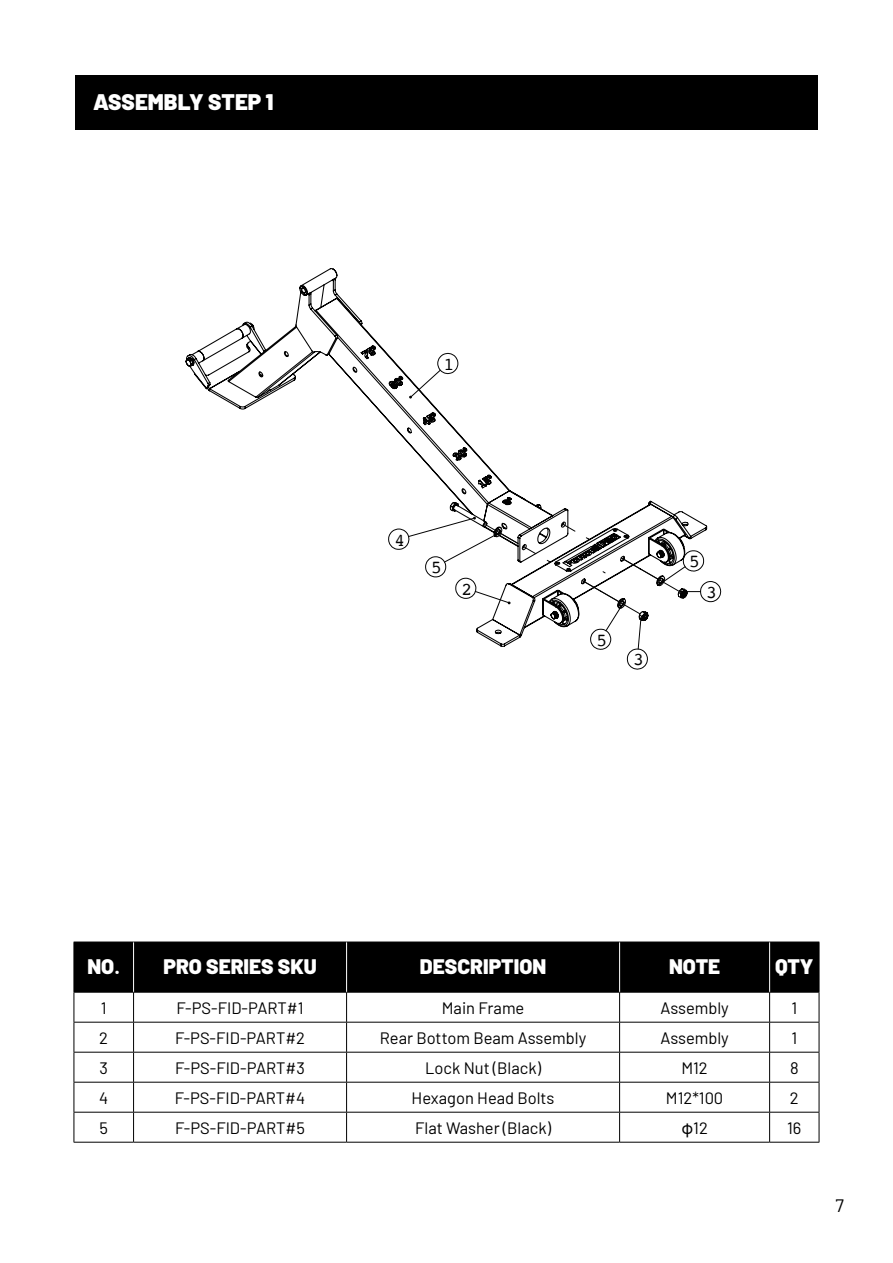
<style>
.page{position:relative;width:893px;height:1263px;background:#fff}
.page>*{position:absolute;margin:0;border:0;box-sizing:border-box;transform-origin:0 0}
.t1{font:900 22.5px "Barlow";color:#fff}
.t2{font:900 21px "Barlow";color:#fff}
.t3{font:18px "Courier";color:#030303}
.t4{font:18px "Barlow";color:#000}
.t5{font:16.5px "Barlow";color:#000}
.s1{font-weight:700}
.s2{font-family:"Helvetica"}
</style>
<div class="page">
<div style="left:75px;top:943px;width:744px;height:49px;background:#000"></div>
<hr style="left:770px;top:942px;width:49px;height:1px;background:#000">
<hr style="left:74px;top:992px;width:1px;height:30px;background:#000">
<hr style="left:133px;top:992px;width:1px;height:30px;background:#000">
<hr style="left:346px;top:992px;width:1px;height:30px;background:#000">
<hr style="left:619px;top:992px;width:1px;height:30px;background:#000">
<hr style="left:770px;top:992px;width:49px;height:1px;background:#000">
<hr style="left:769px;top:992px;width:1px;height:30px;background:#000">
<hr style="left:819px;top:992px;width:1px;height:30px;background:#000">
<hr style="left:74px;top:1022px;width:60px;height:1px;background:#000">
<hr style="left:74px;top:1022px;width:1px;height:30px;background:#000">
<hr style="left:134px;top:1022px;width:213px;height:1px;background:#000">
<hr style="left:133px;top:1022px;width:1px;height:30px;background:#000">
<hr style="left:347px;top:1022px;width:273px;height:1px;background:#000">
<hr style="left:346px;top:1022px;width:1px;height:30px;background:#000">
<hr style="left:620px;top:1022px;width:150px;height:1px;background:#000">
<hr style="left:619px;top:1022px;width:1px;height:30px;background:#000">
<hr style="left:770px;top:1022px;width:49px;height:1px;background:#000">
<hr style="left:769px;top:1022px;width:1px;height:30px;background:#000">
<hr style="left:819px;top:1022px;width:1px;height:30px;background:#000">
<hr style="left:74px;top:1052px;width:60px;height:1px;background:#000">
<hr style="left:74px;top:1052px;width:1px;height:30px;background:#000">
<hr style="left:134px;top:1052px;width:213px;height:1px;background:#000">
<hr style="left:133px;top:1052px;width:1px;height:30px;background:#000">
<hr style="left:347px;top:1052px;width:273px;height:1px;background:#000">
<hr style="left:346px;top:1052px;width:1px;height:30px;background:#000">
<hr style="left:620px;top:1052px;width:150px;height:1px;background:#000">
<hr style="left:619px;top:1052px;width:1px;height:30px;background:#000">
<hr style="left:770px;top:1052px;width:49px;height:1px;background:#000">
<hr style="left:769px;top:1052px;width:1px;height:30px;background:#000">
<hr style="left:819px;top:1052px;width:1px;height:30px;background:#000">
<hr style="left:74px;top:1082px;width:60px;height:1px;background:#000">
<hr style="left:74px;top:1082px;width:1px;height:30px;background:#000">
<hr style="left:134px;top:1082px;width:213px;height:1px;background:#000">
<hr style="left:133px;top:1082px;width:1px;height:30px;background:#000">
<hr style="left:347px;top:1082px;width:273px;height:1px;background:#000">
<hr style="left:346px;top:1082px;width:1px;height:30px;background:#000">
<hr style="left:620px;top:1082px;width:150px;height:1px;background:#000">
<hr style="left:619px;top:1082px;width:1px;height:30px;background:#000">
<hr style="left:770px;top:1082px;width:49px;height:1px;background:#000">
<hr style="left:769px;top:1082px;width:1px;height:30px;background:#000">
<hr style="left:819px;top:1082px;width:1px;height:30px;background:#000">
<hr style="left:74px;top:1112px;width:60px;height:1px;background:#000">
<hr style="left:74px;top:1112px;width:1px;height:30px;background:#000">
<hr style="left:134px;top:1112px;width:213px;height:1px;background:#000">
<hr style="left:133px;top:1112px;width:1px;height:30px;background:#000">
<hr style="left:347px;top:1112px;width:273px;height:1px;background:#000">
<hr style="left:346px;top:1112px;width:1px;height:30px;background:#000">
<hr style="left:620px;top:1112px;width:150px;height:1px;background:#000">
<hr style="left:619px;top:1112px;width:1px;height:30px;background:#000">
<hr style="left:770px;top:1112px;width:49px;height:1px;background:#000">
<hr style="left:769px;top:1112px;width:1px;height:30px;background:#000">
<hr style="left:819px;top:1112px;width:1px;height:30px;background:#000">
<hr style="left:74px;top:1142px;width:60px;height:1px;background:#000">
<hr style="left:134px;top:1142px;width:213px;height:1px;background:#000">
<hr style="left:347px;top:1142px;width:273px;height:1px;background:#000">
<hr style="left:620px;top:1142px;width:150px;height:1px;background:#000">
<hr style="left:770px;top:1142px;width:49px;height:1px;background:#000">
<hr style="left:134px;top:942px;width:213px;height:1px;background:#000">
<hr style="left:347px;top:942px;width:273px;height:1px;background:#000">
<hr style="left:620px;top:942px;width:150px;height:1px;background:#000">
<hr style="left:134px;top:992px;width:213px;height:1px;background:#000">
<hr style="left:347px;top:992px;width:273px;height:1px;background:#000">
<hr style="left:620px;top:992px;width:150px;height:1px;background:#000">
<hr style="left:74px;top:942px;width:60px;height:1px;background:#000">
<hr style="left:74px;top:992px;width:60px;height:1px;background:#000">
<hr style="left:133px;top:942px;width:1px;height:50px;background:#fff">
<hr style="left:346px;top:942px;width:1px;height:50px;background:#fff">
<hr style="left:619px;top:942px;width:1px;height:50px;background:#fff">
<hr style="left:769px;top:942px;width:1px;height:50px;background:#fff">
<hr style="left:74px;top:942px;width:1px;height:50px;background:#000">
<hr style="left:819px;top:942px;width:1px;height:50px;background:#000">
<svg style="left:185px;top:268px;width:523px;height:379px"></svg>
<svg style="left:561px;top:523px;width:15px;height:9px"></svg>
<svg style="left:484px;top:524px;width:53px;height:31px"></svg>
<svg style="left:546px;top:559px;width:5px;height:4px"></svg>
<svg style="left:585px;top:537px;width:5px;height:3px"></svg>
<svg style="left:581px;top:557px;width:99px;height:58px"></svg>
<div style="left:75px;top:75px;width:743px;height:54px;background:#000"></div>
<p class="t1" style="left:93px;top:88px;width:182px">ASSEMBLY STEP 1</p>
<p class="t3" style="left:443px;top:350px;width:12px">1</p>
<p class="t3" style="left:394px;top:526px;width:12px">4</p>
<p class="t3" style="left:431px;top:553px;width:12px">5</p>
<p class="t3" style="left:461px;top:575px;width:12px">2</p>
<p class="t3" style="left:596px;top:626px;width:12px">5</p>
<p class="t3" style="left:633px;top:646px;width:12px">3</p>
<p class="t3" style="left:689px;top:548px;width:12px">5</p>
<p class="t3" style="left:706px;top:578px;width:12px">3</p>
<p class="t2" style="left:87px;top:954px;width:34px">NO<span class="s1">.</span></p>
<p class="t2" style="left:163px;top:954px;width:155px">PRO SERIES SKU</p>
<p class="t2" style="left:420px;top:954px;width:128px">DESCRIPTION</p>
<p class="t2" style="left:669px;top:954px;width:53px">NOTE</p>
<p class="t2" style="left:775px;top:954px;width:40px">QTY</p>
<p class="t5" style="left:101px;top:996px;width:7px">1</p>
<p class="t5" style="left:177px;top:996px;width:128px">F-PS-FID-PART#1</p>
<p class="t5" style="left:442px;top:996px;width:84px">Main Frame</p>
<p class="t5" style="left:660px;top:996px;width:70px">Assembly</p>
<p class="t5" style="left:791px;top:996px;width:7px">1</p>
<p class="t5" style="left:99px;top:1026px;width:10px">2</p>
<p class="t5" style="left:175px;top:1026px;width:132px">F-PS-FID-PART#2</p>
<p class="t5" style="left:380px;top:1026px;width:208px">Rear Bottom Beam Assembly</p>
<p class="t5" style="left:660px;top:1026px;width:70px">Assembly</p>
<p class="t5" style="left:791px;top:1026px;width:7px">1</p>
<p class="t5" style="left:99px;top:1056px;width:10px">3</p>
<p class="t5" style="left:175px;top:1056px;width:131px">F-PS-FID-PART#3</p>
<p class="t5" style="left:425px;top:1056px;width:117px">Lock Nut (Black)</p>
<p class="t5" style="left:681px;top:1056px;width:28px">M12</p>
<p class="t5" style="left:790px;top:1056px;width:10px">8</p>
<p class="t5" style="left:99px;top:1086px;width:11px">4</p>
<p class="t5" style="left:175px;top:1086px;width:132px">F-PS-FID-PART#4</p>
<p class="t5" style="left:412px;top:1086px;width:144px">Hexagon Head Bolts</p>
<p class="t5" style="left:666px;top:1086px;width:59px">M12*100</p>
<p class="t5" style="left:790px;top:1086px;width:10px">2</p>
<p class="t5" style="left:100px;top:1116px;width:10px">5</p>
<p class="t5" style="left:175px;top:1116px;width:131px">F-PS-FID-PART#5</p>
<p class="t5" style="left:415px;top:1116px;width:137px">Flat Washer (Black)</p>
<p class="t5" style="left:681px;top:1116px;width:28px"><span class="s2">φ</span>12</p>
<p class="t5" style="left:787px;top:1116px;width:16px">16</p>
<p class="t4" style="left:835px;top:1192px;width:10px">7</p>
</div>
